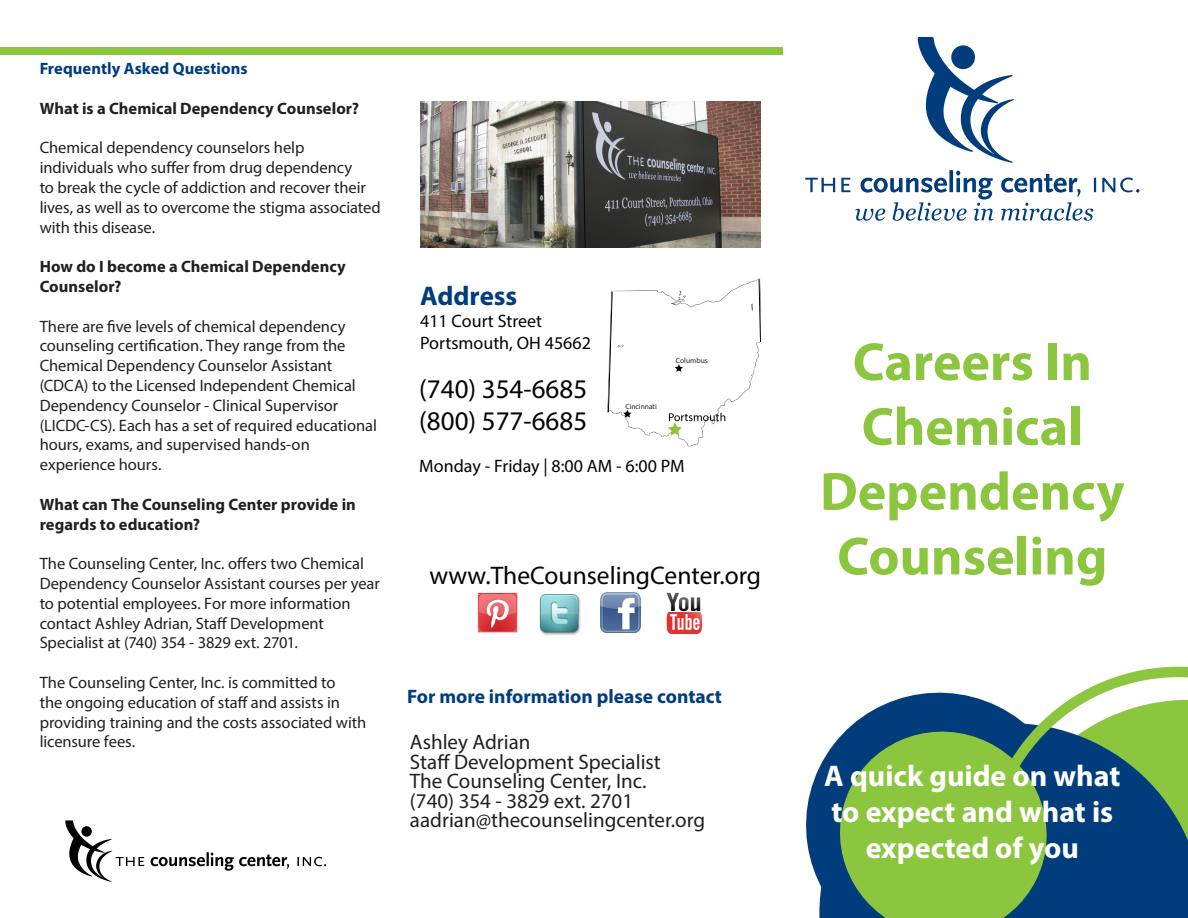
<style>
.page{position:relative;width:1188px;height:918px;background:#fff}
.page>*{position:absolute;margin:0;border:0;box-sizing:border-box;transform-origin:0 0}
.t1{font:700 54px/64.8px "Myriad Pro";color:#8cc63f;text-align:center}
.t2{font:700 30px/36px "Myriad Pro";color:#fff;text-align:center}
.t3{font:27px "Myriad Pro";color:#040503}
.t4{font:700 27px "Myriad Pro";color:#013d7d}
.t5{font:25.5px "Myriad Pro";color:#040503}
.t6{font:21px "Myriad Pro";color:#231f20}
.t7{font:700 19.5px "Myriad Pro";color:#013d7d}
.t8{font:18px "Myriad Pro";color:#040503}
.t9{font:16.5px/19.8px "Myriad Pro";letter-spacing:-.005em;color:#231f20}
.t10{font:700 16.5px/19.8px "Myriad Pro";color:#231f20}
.t11{font:700 16.5px "Myriad Pro";color:#013d7d}
.t12{font:7.5px "Myriad Pro";color:#231f20}
</style>
<div class="page">
<img style="left:477px;top:592px;width:41px;height:40px">
<img style="left:421px;top:101px;width:339px;height:146px">
<svg style="left:806px;top:692px;width:140px;height:226px"></svg>
<svg style="left:946px;top:666px;width:242px;height:252px"></svg>
<svg style="left:826px;top:717px;width:235px;height:201px;background:#649e54"></svg>
<svg style="left:918px;top:37px;width:96px;height:126px"></svg>
<svg style="left:805px;top:170px;width:334px;height:51px"></svg>
<div style="left:0;top:47px;width:783px;height:8px;background:#8cc63f"></div>
<img style="left:607px;top:278px;width:153px;height:169px">
<svg style="left:608px;top:292px;width:4px;height:121px"></svg>
<svg style="left:759px;top:279px;width:2px;height:63px"></svg>
<div style="left:674px;top:357px;width:28px;height:6px;background:#fff"></div>
<div style="left:625px;top:403px;width:28px;height:6px;background:#fff"></div>
<img style="left:667px;top:612px;width:36px;height:23px">
<img style="left:666px;top:592px;width:35px;height:20px">
<img style="left:600px;top:593px;width:41px;height:40px">
<img style="left:539px;top:594px;width:42px;height:42px">
<svg style="left:65px;top:820px;width:261px;height:62px"></svg>
<p class="t11" style="left:40px;top:58px;width:209px">Frequently Asked Questions</p>
<p class="t10" style="left:40px;top:98px;width:321px">What is a Chemical Dependency Counselor?</p>
<p class="t9" style="left:40px;top:138px;width:343px">Chemical dependency counselors help individuals who suffer from drug dependency<br>to break the cycle of addiction and recover their lives, as well as to overcome the stigma associated with this disease.</p>
<p class="t10" style="left:40px;top:256px;width:308px">How do I become a Chemical Dependency<br>Counselor?</p>
<p class="t9" style="left:40px;top:316px;width:339px">There are five levels of chemical dependency counseling certification. They range from the Chemical Dependency Counselor Assistant (CDCA) to the Licensed Independent Chemical Dependency Counselor - Clinical Supervisor (LICDC-CS). Each has a set of required educational hours, exams, and supervised hands-on experience hours.</p>
<p class="t10" style="left:40px;top:494px;width:318px">What can The Counseling Center provide in regards to education?</p>
<p class="t9" style="left:40px;top:553px;width:342px">The Counseling Center, Inc. offers two Chemical Dependency Counselor Assistant courses per year to potential employees. For more information contact Ashley Adrian, Staff Development Specialist at (740) 354 - 3829 ext. 2701.</p>
<p class="t9" style="left:40px;top:672px;width:328px">The Counseling Center, Inc. is committed to<br>the ongoing education of staff and assists in providing training and the costs associated with licensure fees.</p>
<p class="t4" style="left:420px;top:279px;width:99px">Address</p>
<p class="t8" style="left:420px;top:310px;width:124px">411 Court Street</p>
<p class="t8" style="left:420px;top:331px;width:172px">Portsmouth, OH 45662</p>
<p class="t3" style="left:419px;top:372px;width:169px">(740) 354-6685</p>
<p class="t3" style="left:419px;top:404px;width:169px">(800) 577-6685</p>
<p class="t12" style="left:625px;top:402px;width:33px">Cincinnati</p>
<p class="t12" style="left:676px;top:356px;width:33px">Columbus</p>
<p class="t8" style="left:419px;top:455px;width:267px">Monday - Friday | 8:00 AM - 6:00 PM</p>
<p class="t5" style="left:429px;top:559px;width:333px">www.TheCounselingCenter.org</p>
<p class="t7" style="left:407px;top:684px;width:316px">For more information please contact</p>
<p class="t6" style="left:410px;top:729px;width:122px">Ashley Adrian</p>
<p class="t6" style="left:410px;top:749px;width:252px">Staff Development Specialist</p>
<p class="t6" style="left:410px;top:768px;width:238px">The Counseling Center, Inc.</p>
<p class="t6" style="left:410px;top:788px;width:225px">(740) 354 - 3829 ext. 2701</p>
<p class="t6" style="left:410px;top:807px;width:297px">aadrian@thecounselingcenter.org</p>
<p class="t1" style="left:853px;top:328px;width:241px">Careers In</p>
<p class="t1" style="left:820px;top:393px;width:306px">Chemical<br>Dependency</p>
<p class="t1" style="left:837px;top:522px;width:272px">Counseling</p>
<p class="t2" style="left:824px;top:757px;width:298px">A quick guide on what to expect and what is expected of you</p>
</div>
